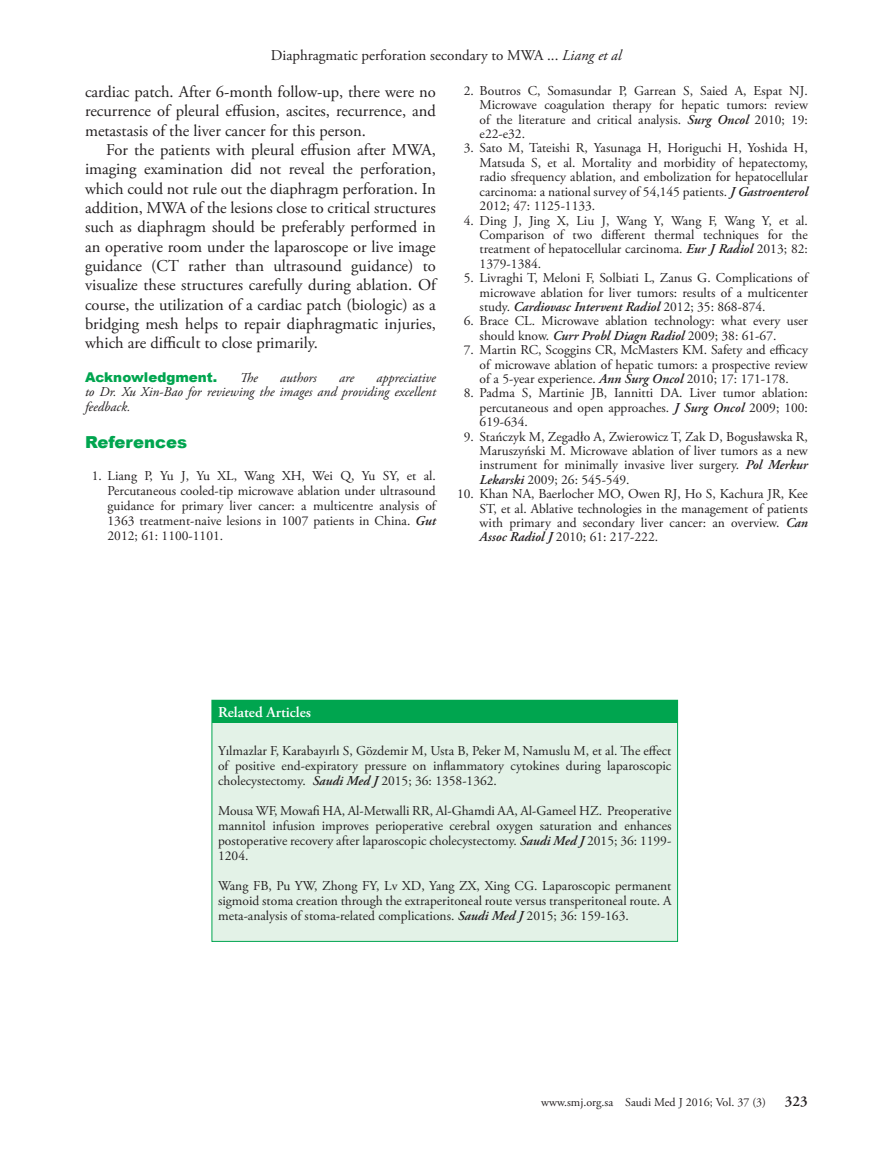
<style>
.page{position:relative;width:893px;height:1149px;background:#fff}
.page>*{position:absolute;margin:0;border:0;box-sizing:border-box;transform-origin:0 0}
.t1{font:16.5px/19.4px "Adobe Garamond Pro";color:#231f20;text-align:justify}
.t2{font:900 16.5px "Arial";color:#00a54f}
.t3{font:15px "Adobe Garamond Pro";color:#231f20}
.t4{font:600 15px "Adobe Garamond Pro";color:#fff}
.t5{font:600 15px "Adobe Garamond Pro";color:#231f20}
.t6{font:13.5px/14.4px "Adobe Garamond Pro";color:#231f20;text-align:justify}
.t7{font:italic 13.5px/14.9px "Adobe Garamond Pro";color:#231f20;text-align:justify}
.t8{font:900 13.5px "Arial";color:#00a54f}
.t9{font:12px "Adobe Garamond Pro";color:#231f20}
.s1{font-style:italic}
.s2{font-weight:600;font-style:italic}
</style>
<div class="page">
<div style="left:212px;top:700px;width:465px;height:23px;background:#00a54f"></div>
<div style="left:212px;top:723px;width:465px;height:217px;background:#e3f2e7"></div>
<div style="left:212px;top:699px;width:466px;height:242px;border:1px solid #00a54f"></div>
<p class="t3" style="left:271px;top:46px;width:352px">Diaphragmatic perforation secondary to MWA ... <span class="s1">Liang et al</span></p>
<p class="t1" style="left:85px;top:83px;width:352px">cardiac patch. After 6-month follow-up, there were no recurrence of pleural effusion, ascites, recurrence, and metastasis of the liver cancer for this person.</p>
<p class="t1" style="left:85px;top:141px;width:352px;text-indent:21px">For the patients with pleural effusion after MWA, imaging examination did not reveal the perforation, which could not rule out the diaphragm perforation. In addition, MWA of the lesions close to critical structures such as diaphragm should be preferably performed in an operative room under the laparoscope or live image guidance (CT rather than ultrasound guidance) to visualize these structures carefully during ablation. Of course, the utilization of a cardiac patch (biologic) as a bridging mesh helps to repair diaphragmatic injuries, which are difficult to close primarily.</p>
<p class="t8" style="left:85px;top:367px;width:134px">Acknowledgment.</p>
<p class="t7" style="left:240px;top:370px;width:20px">The</p>
<p class="t7" style="left:280px;top:370px;width:38px">authors</p>
<p class="t7" style="left:339px;top:370px;width:16px">are</p>
<p class="t6" style="left:480px;top:84px;width:330px;text-indent:-16px">2. Boutros C, Somasundar P, Garrean S, Saied A, Espat NJ.<br>Microwave coagulation therapy for hepatic tumors: review of the literature and critical analysis. <span class="s2">Surg Oncol</span> 2010; 19: e22-e32.</p>
<p class="t6" style="left:480px;top:141px;width:330px;text-indent:-16px">3. Sato M, Tateishi R, Yasunaga H, Horiguchi H, Yoshida H, Matsuda S, et al. Mortality and morbidity of hepatectomy, radio sfrequency ablation, and embolization for hepatocellular carcinoma: a national survey of 54,145 patients. <span class="s2">J Gastroenterol </span>2012; 47: 1125-1133.</p>
<p class="t6" style="left:480px;top:213px;width:330px;text-indent:-16px">4. Ding J, Jing X, Liu J, Wang Y, Wang F, Wang Y, et al.<br>Comparison of two different thermal techniques for the treatment of hepatocellular carcinoma. <span class="s2">Eur J Radiol</span> 2013; 82:<br>1379-1384.</p>
<p class="t6" style="left:480px;top:271px;width:330px;text-indent:-16px">5. Livraghi T, Meloni F, Solbiati L, Zanus G. Complications of microwave ablation for liver tumors: results of a multicenter study. <span class="s2">Cardiovasc Intervent Radiol</span> 2012; 35: 868-874.</p>
<p class="t6" style="left:480px;top:314px;width:330px;text-indent:-16px">6. Brace CL. Microwave ablation technology: what every user should know. <span class="s2">Curr Probl Diagn Radiol</span> 2009; 38: 61-67.</p>
<p class="t6" style="left:480px;top:343px;width:330px;text-indent:-16px">7. Martin RC, Scoggins CR, McMasters KM. Safety and efficacy of microwave ablation of hepatic tumors: a prospective review of a 5-year experience. <span class="s2">Ann Surg Oncol</span> 2010; 17: 171-178.</p>
<p class="t6" style="left:480px;top:386px;width:330px;text-indent:-16px">8. Padma S, Martinie JB, Iannitti DA. Liver tumor ablation: percutaneous and open approaches. <span class="s2">J Surg Oncol</span> 2009; 100:<br>619-634.</p>
<p class="t6" style="left:480px;top:429px;width:330px;text-indent:-16px">9. Stańczyk M, Zegadło A, Zwierowicz T, Zak D, Bogusławska R, Maruszyński M. Microwave ablation of liver tumors as a new instrument for minimally invasive liver surgery. <span class="s2">Pol Merkur Lekarski</span> 2009; 26: 545-549.</p>
<p class="t6" style="left:480px;top:487px;width:330px;text-indent:-23px">10. Khan NA, Baerlocher MO, Owen RJ, Ho S, Kachura JR, Kee ST, et al. Ablative technologies in the management of patients with primary and secondary liver cancer: an overview. <span class="s2">Can Assoc Radiol J</span> 2010; 61: 217-222.</p>
<p class="t7" style="left:85px;top:370px;width:352px;text-indent:291px">appreciative to Dr. Xu Xin-Bao for reviewing the images and providing excellent feedback.</p>
<p class="t2" style="left:85px;top:429px;width:104px">References</p>
<p class="t6" style="left:108px;top:469px;width:330px;line-height:15px;text-indent:-16px">1. Liang P, Yu J, Yu XL, Wang XH, Wei Q, Yu SY, et al.<br>Percutaneous cooled-tip microwave ablation under ultrasound guidance for primary liver cancer: a multicentre analysis of 1363 treatment-naive lesions in 1007 patients in China. <span class="s2">Gut </span>2012; 61: 1100-1101.</p>
<p class="t4" style="left:218px;top:703px;width:95px">Related Articles</p>
<p class="t6" style="left:218px;top:743px;width:455px;line-height:15px">Yılmazlar F, Karabayırlı S, Gözdemir M, Usta B, Peker M, Namuslu M, et al. The effect of positive end-expiratory pressure on inflammatory cytokines during laparoscopic cholecystectomy. <span class="s2">Saudi Med J</span> 2015; 36: 1358-1362.</p>
<p class="t6" style="left:218px;top:803px;width:455px;line-height:15px">Mousa WF, Mowafi HA, Al-Metwalli RR, Al-Ghamdi AA, Al-Gameel HZ. Preoperative mannitol infusion improves perioperative cerebral oxygen saturation and enhances postoperative recovery after laparoscopic cholecystectomy. <span class="s2">Saudi Med J</span> 2015; 36: 1199- 1204.</p>
<p class="t6" style="left:218px;top:878px;width:455px;line-height:15px">Wang FB, Pu YW, Zhong FY, Lv XD, Yang ZX, Xing CG. Laparoscopic permanent sigmoid stoma creation through the extraperitoneal route versus transperitoneal route. A meta-analysis of stoma-related complications. <span class="s2">Saudi Med J</span> 2015; 36: 159-163.</p>
<p class="t9" style="left:541px;top:1094px;width:226px">www.smj.org.sa Saudi Med J 2016; Vol. 37 (3)</p>
<p class="t5" style="left:785px;top:1092px;width:24px">323</p>
</div>
